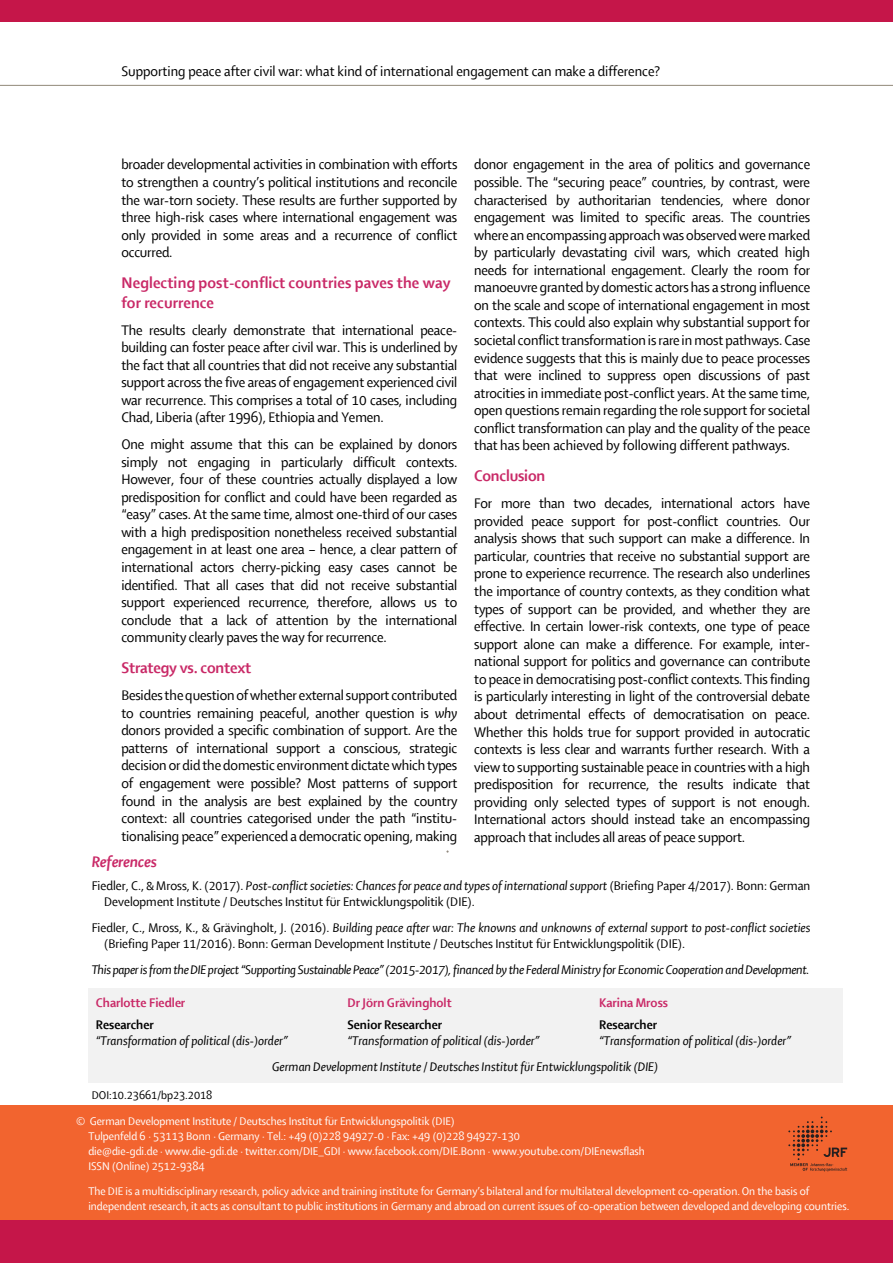
<style>
.page{position:relative;width:893px;height:1263px;background:#fff}
.page>*{position:absolute;margin:0;border:0;box-sizing:border-box;transform-origin:0 0}
.t1{font:16.5px/19.5px "Shaker RB";letter-spacing:.005em;color:#c92967}
.t2{font:16.5px "Shaker RBI";letter-spacing:-.01em;color:#c92967}
.t3{font:15px/17.5px "Shaker R";letter-spacing:-.005em;color:#000;text-align:justify}
.t4{font:13.5px/25.5px "Shaker RI";letter-spacing:-.005em;color:#000}
.t5{font:13.5px "Shaker R";color:#000}
.t6{font:13.5px "Shaker RB";color:#c92967}
.t7{font:13.5px "Shaker RB";color:#000}
.t8{font:12px/15px "Shaker R";color:#fff}
.t9{font:12px "Shaker R";letter-spacing:-.005em;color:#000}
.s1{font-family:"Shaker RI"}
.s2{font-family:"Shaker R"}
</style>
<div class="page">
<div style="left:0;top:0;width:893px;height:21px;background:#c51649"></div>
<hr style="left:0;top:85px;width:893px;height:1px;background:#9f988a">
<div style="left:0;top:1106px;width:893px;height:115px;background:#f2642f"></div>
<div style="left:0;top:1220px;width:893px;height:43px;background:#c51649"></div>
<svg style="left:788px;top:1116px;width:59px;height:55px"></svg>
<div style="left:88px;top:988px;width:251px;height:27px;background:#f2f2f2"></div>
<div style="left:339px;top:988px;width:252px;height:27px;background:#f2f2f2"></div>
<div style="left:591px;top:988px;width:252px;height:27px;background:#f2f2f2"></div>
<div style="left:88px;top:1015px;width:251px;height:33px;background:#f2f2f2"></div>
<div style="left:339px;top:1015px;width:252px;height:33px;background:#f2f2f2"></div>
<div style="left:591px;top:1015px;width:252px;height:33px;background:#f2f2f2"></div>
<div style="left:88px;top:1048px;width:755px;height:35px;background:#f2f2f2"></div>
<p class="t3" style="left:121px;top:63px;width:540px">Supporting peace after civil war: what kind of international engagement can make a difference?</p>
<p class="t3" style="left:121px;top:156px;width:338px">broader developmental activities in combination with efforts to strengthen a country’s political institutions and reconcile the war-torn society. These results are further supported by three high-risk cases where international engagement was only provided in some areas and a recurrence of conflict occurred.</p>
<p class="t1" style="left:121px;top:274px;width:331px">Neglecting post-conflict countries paves the way for recurrence</p>
<p class="t3" style="left:121px;top:321px;width:337px">The results clearly demonstrate that international peace&shy;building can foster peace after civil war. This is underlined by the fact that all countries that did not receive any substantial support across the five areas of engagement experienced civil war recurrence. This comprises a total of 10 cases, including Chad, Liberia (after 1996), Ethiopia and Yemen.</p>
<p class="t3" style="left:121px;top:436px;width:337px">One might assume that this can be explained by donors simply not engaging in particularly difficult contexts.<br>However, four of these countries actually displayed a low predisposition for conflict and could have been regarded as “easy” cases. At the same time, almost one-third of our cases with a high predisposition nonetheless received substantial engagement in at least one area – hence, a clear pattern of international actors cherry-picking easy cases cannot be identified. That all cases that did not receive substantial support experienced recurrence, therefore, allows us to conclude that a lack of attention by the international community clearly paves the way for recurrence.</p>
<p class="t1" style="left:121px;top:658px;width:132px">Strategy vs. context</p>
<p class="t3" style="left:121px;top:687px;width:338px">Besides the question of whether external support contributed to countries remaining peaceful, another question is <span class="s1">why </span>donors provided a specific combination of support. Are the patterns of international support a conscious, strategic decision or did the domestic environment dictatewhich types of engagement were possible? Most patterns of support found in the analysis are best explained by the country context: all countries categorised under the path “institu&shy;tionalising peace” experienced a democratic opening, making</p>
<p class="t3" style="left:474px;top:156px;width:337px">donor engagement in the area of politics and governance possible. The “securing peace” countries, by contrast, were characterised by authoritarian tendencies, where donor engagement was limited to specific areas. The countries where an encompassing approach was observedweremarked by particularly devastating civil wars, which created high needs for international engagement. Clearly the room for manoeuvre granted by domestic actors has a strong influence on the scale and scope of international engagement in most contexts. This could also explain why substantial support for societal conflict transformation is rare in most pathways. Case evidence suggests that this is mainly due to peace processes that were inclined to suppress open discussions of past atrocities in immediate post-conflict years. At the same time, open questions remain regarding the role support for societal conflict transformation can play and the quality of the peace that has been achieved by following different pathways.</p>
<p class="t1" style="left:474px;top:466px;width:73px">Conclusion</p>
<p class="t3" style="left:474px;top:495px;width:337px">For more than two decades, international actors have provided peace support for post-conflict countries. Our analysis shows that such support can make a difference. In particular, countries that receive no substantial support are prone to experience recurrence. The research also underlines the importance of country contexts, as they condition what types of support can be provided, and whether they are effective. In certain lower-risk contexts, one type of peace support alone can make a difference. For example, inter&shy;national support for politics and governance can contribute to peace in democratising post-conflict contexts. This finding is particularly interesting in light of the controversial debate about detrimental effects of democratisation on peace.<br>Whether this holds true for support provided in autocratic contexts is less clear and warrants further research. With a view to supporting sustainable peace in countries with a high predisposition for recurrence, the results indicate that providing only selected types of support is not enough.<br>International actors should instead take an encompassing approach that includes all areas of peace support.</p>
<p class="t2" style="left:92px;top:852px;width:67px">References</p>
<p class="t4" style="left:92px;top:873px;width:720px"><span class="s2">Fiedler, C., &amp; Mross, K. (2017).</span> Post-conflict societies: Chances for peace and types of international support <span class="s2">(Briefing Paper 4/2017). Bonn: German</span></p>
<p class="t5" style="left:104px;top:895px;width:372px">Development Institute / Deutsches Institut für Entwicklungspolitik (DIE).</p>
<p class="t4" style="left:92px;top:915px;width:720px"><span class="s2">Fiedler, C., Mross, K., &amp; Grävingholt, J. (2016).</span> Building peace after war: The knowns and unknowns of external support to post-conflict societies</p>
<p class="t5" style="left:104px;top:937px;width:582px">(Briefing Paper 11/2016). Bonn: German Development Institute / Deutsches Institut für Entwicklungspolitik (DIE).</p>
<p class="t4" style="left:92px;top:957px;width:719px">This paper is from the DIE project “Supporting Sustainable Peace”(2015-2017), financed by the Federal Ministry for Economic Cooperation andDevelopment.</p>
<p class="t6" style="left:96px;top:996px;width:91px">Charlotte Fiedler</p>
<p class="t7" style="left:96px;top:1017px;width:60px">Researcher</p>
<p class="t4" style="left:96px;top:1028px;width:193px">“Transformation of political (dis-)order”</p>
<p class="t6" style="left:347px;top:996px;width:106px">Dr Jörn Grävingholt</p>
<p class="t7" style="left:347px;top:1017px;width:96px">Senior Researcher</p>
<p class="t4" style="left:347px;top:1028px;width:193px">“Transformation of political (dis-)order”</p>
<p class="t6" style="left:599px;top:996px;width:70px">Karina Mross</p>
<p class="t7" style="left:599px;top:1017px;width:60px">Researcher</p>
<p class="t4" style="left:272px;top:1028px;width:521px;text-indent:327px">“Transformation of political (dis-)order”<br>German Development Institute / Deutsches Institut für Entwicklungspolitik (DIE)</p>
<p class="t9" style="left:92px;top:1089px;width:122px">DOI:10.23661/bp23.2018</p>
<p class="t8" style="left:88px;top:1113px;width:558px;text-indent:-12px">© German Development Institute / Deutsches Institut für Entwicklungspolitik (DIE)<br>Tulpenfeld 6 · 53113 Bonn · Germany · Tel.: +49 (0)228 94927-0 · Fax: +49 (0)228 94927-130<br>die@die-gdi.de · www.die-gdi.de · twitter.com/DIE_GDI · www.facebook.com/DIE.Bonn · www.youtube.com/DIEnewsflash ISSN (Online) 2512-9384</p>
<p class="t8" style="left:88px;top:1184px;width:762px">The DIE is a multidisciplinary research, policy advice and training institute for Germany’s bilateral and for multilateral development co-operation. On the basis of independent research, it acts as consultant to public institutions in Germany and abroad on current issues of co-operation between developed and developing countries.</p>
</div>
